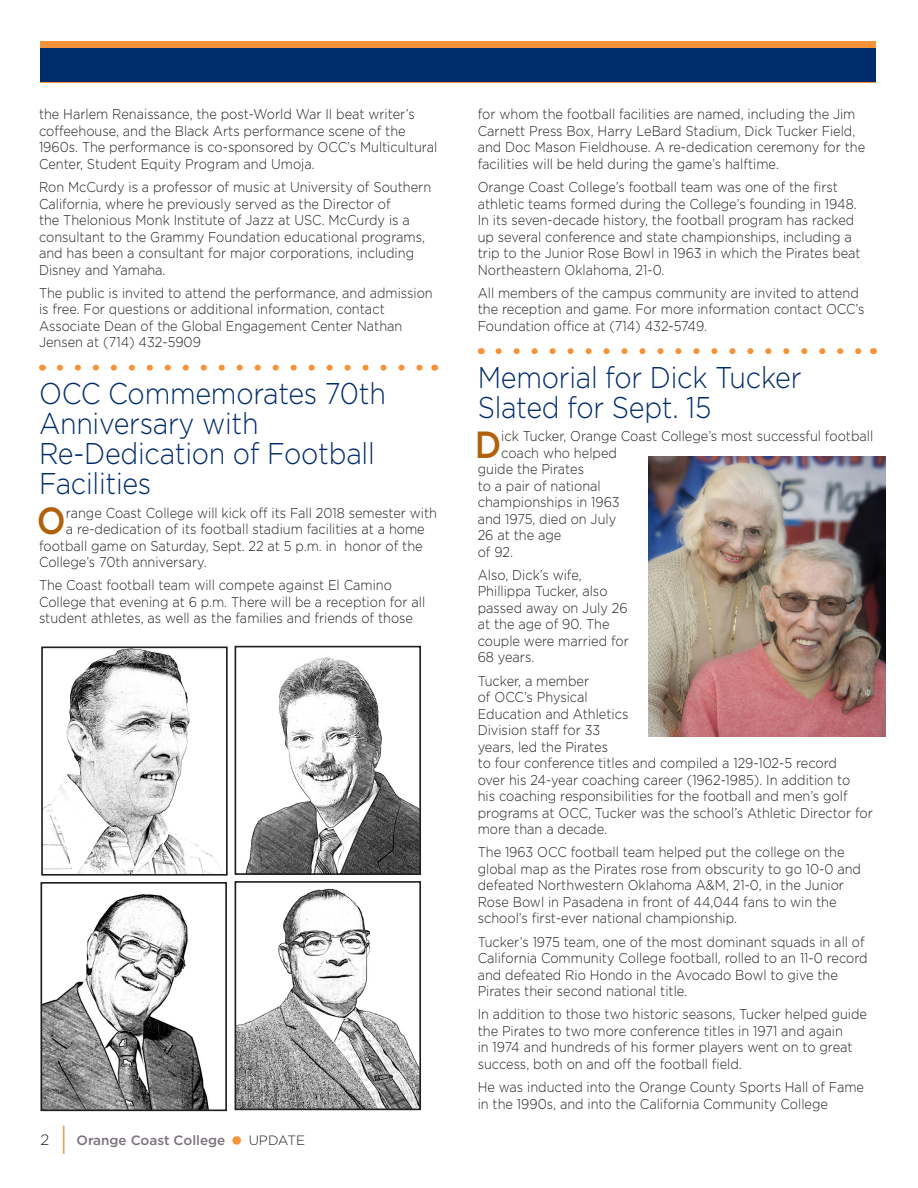
<style>
.page{position:relative;width:918px;height:1188px;background:#fff}
.page>*{position:absolute;margin:0;border:0;box-sizing:border-box;transform-origin:0 0}
.t1{font:300 40.5px "Gotham";color:#f69238;scale:.67 1}
.t2{font:500 37.8px "Gotham";color:#b1610b;scale:.9 1}
.t3{font:300 30px/30px "Gotham";letter-spacing:-.01em;color:#002c6b;scale:.9 1}
.t4{font:300 15px "Gotham";color:#231f20}
.t5{font:300 14.25px/16.5px "Gotham";color:#231f20;scale:.9 1}
.t6{font:500 13.5px "Gotham";color:#7a727b}
.s1{font-size:30px;color:#f69238}
.s2{font-weight:300;color:#231f20}
</style>
<div class="page">
<div style="left:40px;top:41px;width:836px;height:41px;background:#f69238"></div>
<div style="left:40px;top:49px;width:836px;height:33px;background:#002c6b"></div>
<svg style="left:499px;top:348px;width:363px;height:6px"></svg>
<svg style="left:60px;top:365px;width:363px;height:6px"></svg>
<img style="left:246px;top:656px;width:172px;height:216px">
<div style="left:235px;top:646px;width:186px;height:229px;border:2px solid #231f20"></div>
<img style="left:238px;top:888px;width:180px;height:219px">
<div style="left:235px;top:881px;width:186px;height:229px;border:2px solid #231f20"></div>
<img style="left:43px;top:894px;width:166px;height:214px">
<div style="left:40px;top:882px;width:187px;height:229px;border:2px solid #231f20"></div>
<img style="left:44px;top:650px;width:174px;height:223px">
<div style="left:41px;top:647px;width:187px;height:229px;border:2px solid #231f20"></div>
<img style="left:648px;top:457px;width:238px;height:279px">
<p class="t5" style="left:39px;top:106px;width:444px">the Harlem Renaissance, the post-World War II beat writer’s cofeehouse, and the Black Arts performance scene of the 1960s. The performance is co-sponsored by OCC’s Multicultural Center, Student Equity Program and Umoja.</p>
<p class="t5" style="left:39px;top:178px;width:437px">Ron McCurdy is a professor of music at University of Southern California, where he previously served as the Director of<br>the Thelonious Monk Institute of Jazz at USC. McCurdy is a consultant to the Grammy Foundation educational programs, and has been a consultant for major corporations, including Disney and Yamaha.</p>
<p class="t5" style="left:39px;top:284px;width:439px">The public is invited to attend the performance, and admission is free. For questions or additional information, contact Associate Dean of the Global Engagement Center Nathan Jensen at (714) 432-5909</p>
<h2 class="t3" style="left:39px;top:378px;width:387px">OCC Commemorates 70th<br>Anniversary with<br>Re-Dedication of Football<br>Facilities</h2>
<p class="t2" style="left:37px;top:496px;width:34px">O</p>
<p class="t5" style="left:66px;top:504px;width:414px">range Coast College will kick of its Fall 2018 semester with</p>
<p class="t5" style="left:66px;top:520px;width:400px">a re-dedication of its football stadium facilities at a home</p>
<p class="t5" style="left:39px;top:537px;width:428px">football game on Saturday, Sept. 22 at 5 p.m. in honor of the</p>
<p class="t5" style="left:39px;top:553px;width:188px">College’s 70th anniversary.</p>
<p class="t5" style="left:39px;top:577px;width:431px">The Coast football team will compete against El Camino<br>College that evening at 6 p.m. There will be a reception for all student athletes, as well as the families and friends of those</p>
<h1 class="t1" style="left:60px;top:1114px;width:13px">I</h1>
<p class="t4" style="left:40px;top:1130px;width:10px">2</p>
<p class="t6" style="left:77px;top:1131px;width:230px">Orange Coast College <span class="s1">•</span> <span class="s2">UPDATE</span></p>
<p class="t5" style="left:478px;top:106px;width:432px">for whom the football facilities are named, including the Jim Carnett Press Box, Harry LeBard Stadium, Dick Tucker Field, and Doc Mason Fieldhouse. A re-dedication ceremony for the facilities will be held during the game’s halftime.</p>
<p class="t5" style="left:478px;top:178px;width:427px">Orange Coast College’s football team was one of the frst athletic teams formed during the College’s founding in 1948.<br>In its seven-decade history, the football program has racked up several conference and state championships, including a trip to the Junior Rose Bowl in 1963 in which the Pirates beat Northeastern Oklahoma, 21-0.</p>
<p class="t5" style="left:478px;top:284px;width:431px">All members of the campus community are invited to attend the reception and game. For more information contact OCC’s<br>Foundation ofce at (714) 432-5749.</p>
<h2 class="t3" style="left:478px;top:361px;width:361px">Memorial for Dick Tucker<br>Slated for Sept. 15</h2>
<p class="t2" style="left:475px;top:420px;width:31px">D</p>
<p class="t5" style="left:501px;top:427px;width:415px">ick Tucker, Orange Coast College’s most successful football</p>
<p class="t5" style="left:501px;top:444px;width:130px">coach who helped</p>
<p class="t5" style="left:478px;top:460px;width:120px">guide the Pirates</p>
<p class="t5" style="left:478px;top:477px;width:138px">to a pair of national</p>
<p class="t5" style="left:478px;top:493px;width:159px">championships in 1963</p>
<p class="t5" style="left:478px;top:510px;width:155px">and 1975, died on July</p>
<p class="t5" style="left:478px;top:526px;width:94px">26 at the age</p>
<p class="t5" style="left:478px;top:543px;width:41px">of 92.</p>
<p class="t5" style="left:478px;top:566px;width:170px">Also, Dick’s wife,<br>Phillippa Tucker, also passed away on July 26 at the age of 90. The couple were married for<br>68 years.</p>
<p class="t5" style="left:478px;top:672px;width:441px">Tucker, a member<br>of OCC’s Physical<br>Education and Athletics<br>Division staf for 33<br>years, led the Pirates<br>to four conference titles and compiled a 129-102-5 record<br>over his 24-year coaching career (1962-1985). In addition to<br>his coaching responsibilities for the football and men’s golf programs at OCC, Tucker was the school’s Athletic Director for more than a decade.</p>
<p class="t5" style="left:478px;top:844px;width:427px">The 1963 OCC football team helped put the college on the global map as the Pirates rose from obscurity to go 10-0 and defeated Northwestern Oklahoma A&amp;M, 21-0, in the Junior Rose Bowl in Pasadena in front of 44,044 fans to win the school’s frst-ever national championship.</p>
<p class="t5" style="left:478px;top:933px;width:435px">Tucker’s 1975 team, one of the most dominant squads in all of California Community College football, rolled to an 11-0 record and defeated Rio Hondo in the Avocado Bowl to give the Pirates their second national title.</p>
<p class="t5" style="left:478px;top:1006px;width:434px">In addition to those two historic seasons, Tucker helped guide the Pirates to two more conference titles in 1971 and again<br>in 1974 and hundreds of his former players went on to great success, both on and of the football feld.</p>
<p class="t5" style="left:478px;top:1079px;width:431px">He was inducted into the Orange County Sports Hall of Fame in the 1990s, and into the California Community College</p>
</div>
